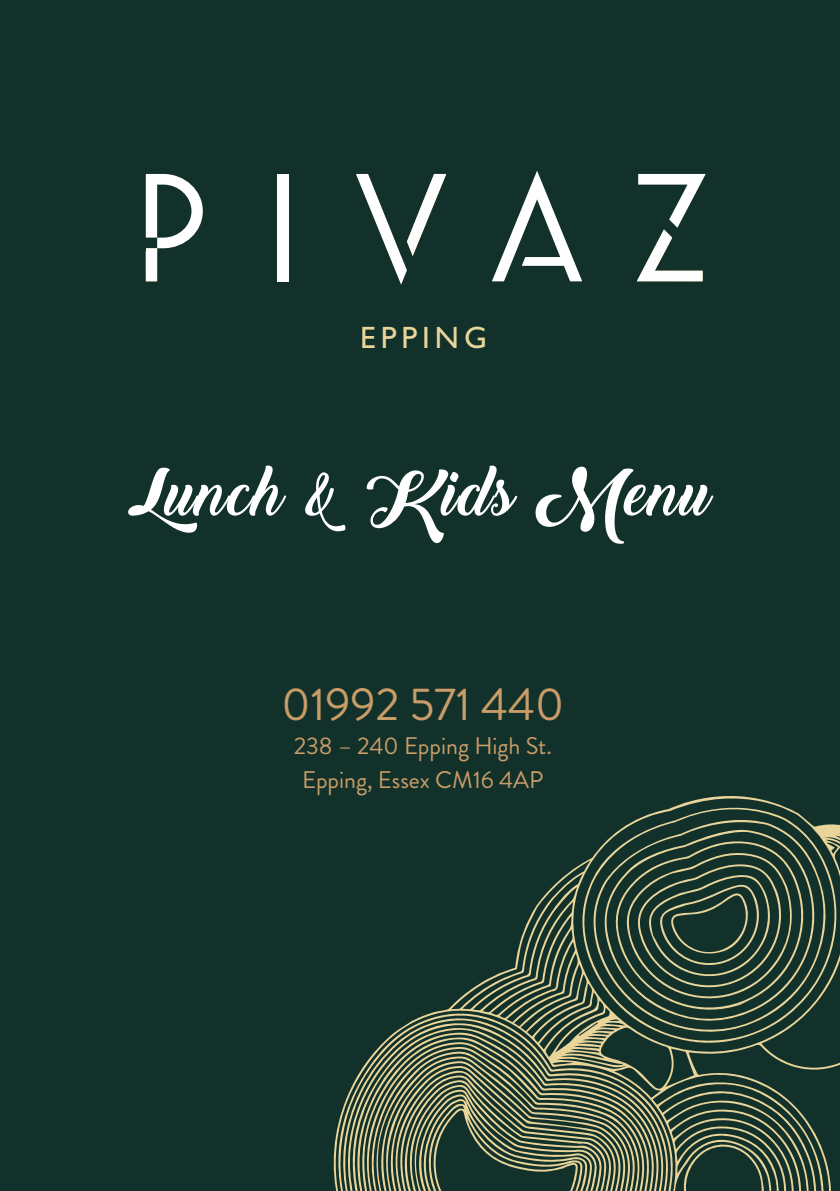
<style>
.page{position:relative;width:840px;height:1191px;background:#fff}
.page>*{position:absolute;margin:0;border:0;box-sizing:border-box;transform-origin:0 0}
.t1{font:62px "Backto Black Demo";letter-spacing:.025em;color:#fff}
.t2{font:46px "Brandon Grotesque";color:#c99d67}
.t3{font:31px "Gill Sans";letter-spacing:.16em;color:#e8d599}
.t4{font:24px/34px "Brandon Grotesque";color:#c99d67;text-align:center}
</style>
<div class="page">
<div style="left:0;top:0;width:839px;height:1191px;background:#12312b"></div>
<svg style="left:638px;top:174px;width:67px;height:54px"></svg>
<svg style="left:492px;top:171px;width:90px;height:110px"></svg>
<svg style="left:356px;top:174px;width:51px;height:111px"></svg>
<img style="left:637px;top:229px;width:65px;height:52px">
<div style="left:277px;top:174px;width:12px;height:107px;background:#fff"></div>
<img style="left:406px;top:174px;width:40px;height:82px">
<img style="left:146px;top:249px;width:11px;height:32px">
<svg style="left:146px;top:174px;width:57px;height:75px"></svg>
<svg style="left:452px;top:864px;width:387px;height:327px"></svg>
<svg style="left:333px;top:1005px;width:341px;height:186px"></svg>
<svg style="left:581px;top:796px;width:258px;height:251px"></svg>
<svg style="left:592px;top:812px;width:237px;height:224px"></svg>
<svg style="left:601px;top:825px;width:215px;height:200px"></svg>
<svg style="left:680px;top:1140px;width:84px;height:51px"></svg>
<svg style="left:344px;top:1024px;width:315px;height:167px"></svg>
<svg style="left:347px;top:1032px;width:307px;height:159px"></svg>
<svg style="left:358px;top:1037px;width:292px;height:154px"></svg>
<svg style="left:362px;top:1042px;width:283px;height:149px"></svg>
<svg style="left:614px;top:838px;width:194px;height:179px"></svg>
<svg style="left:366px;top:1046px;width:274px;height:145px"></svg>
<p class="t3" style="left:360px;top:320px;width:128px">EPPING</p>
<h1 class="t1" style="left:129px;top:458px;width:583px">Lunch &amp; Kids Menu</h1>
<h2 class="t2" style="left:281px;top:673px;width:284px">01992 571 440</h2>
<p class="t4" style="left:293px;top:729px;width:259px">238 – 240 Epping High St.<br>Epping, Essex CM16 4AP</p>
</div>
